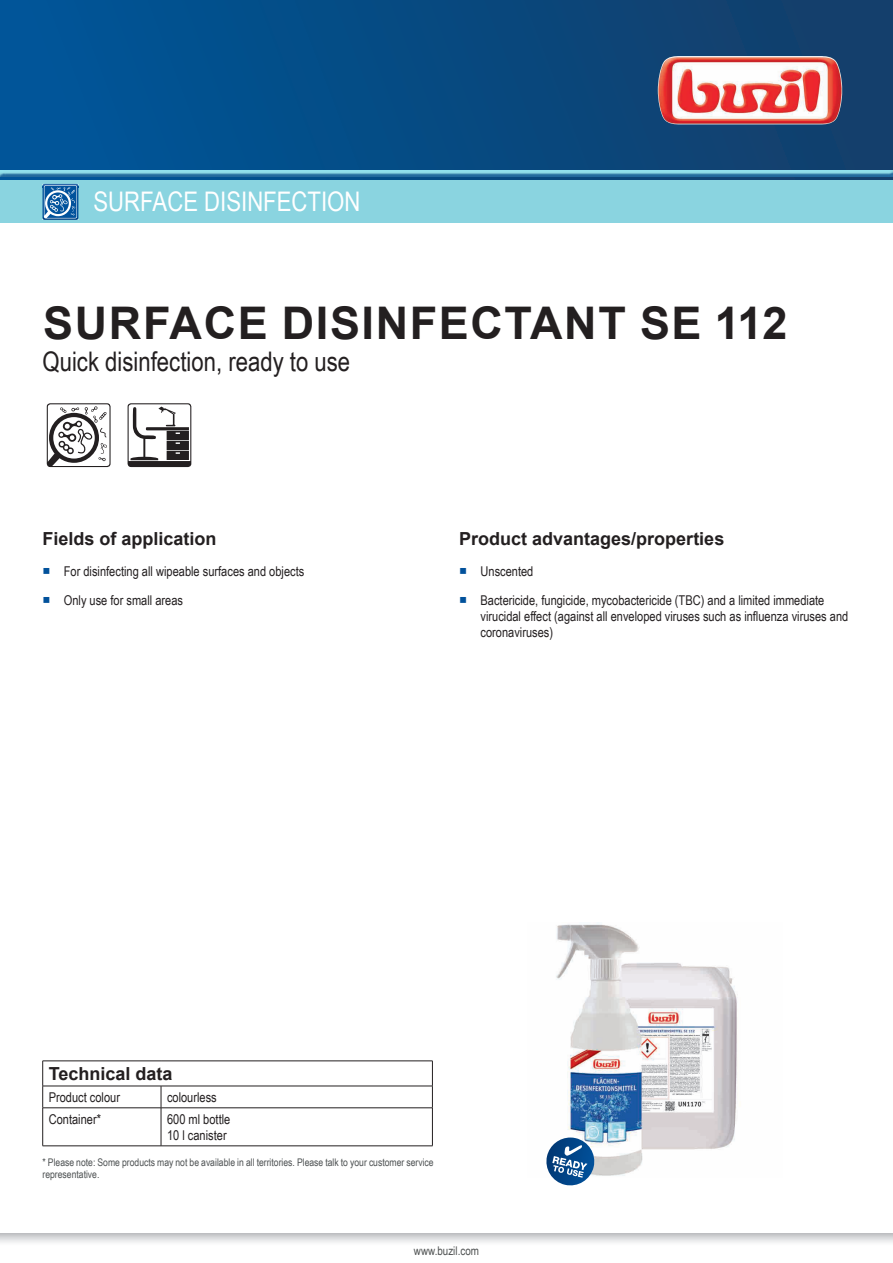
<style>
.page{position:relative;width:893px;height:1263px;background:#fff}
.page>*{position:absolute;margin:0;border:0;box-sizing:border-box;transform-origin:0 0}
.t1{font:700 45px "Arial";letter-spacing:.035em;color:#231f20}
.t2{font:27px "Arial Narrow";color:#231f20}
.t3{font:27px "Arial Narrow";color:#fff}
.t4{font:700 18px "Arial";color:#231f20}
.t5{font:13.5px/16.2px "Arial Narrow";color:#231f20}
.t6{font:12px "Arial Narrow";color:#4e5151}
.t7{font:10.5px/11.7px "Arial Narrow";color:#4d5152}
.s1{font-family:"Arial Unicode MS";color:#01519b}
</style>
<div class="page">
<svg style="left:0;top:1233px;width:893px;height:10px"></svg>
<hr style="left:43px;top:1060px;width:118px;height:1px;background:#231f20">
<hr style="left:161px;top:1060px;width:272px;height:1px;background:#231f20">
<hr style="left:43px;top:1086px;width:118px;height:1px;background:#231f20">
<svg style="left:42px;top:1061px;width:1px;height:46px"></svg>
<hr style="left:161px;top:1086px;width:272px;height:1px;background:#231f20">
<svg style="left:161px;top:1086px;width:1px;height:21px"></svg>
<svg style="left:432px;top:1061px;width:1px;height:46px"></svg>
<hr style="left:43px;top:1107px;width:118px;height:1px;background:#231f20">
<hr style="left:42px;top:1108px;width:1px;height:38px;background:#231f20">
<hr style="left:161px;top:1107px;width:272px;height:1px;background:#231f20">
<hr style="left:161px;top:1108px;width:1px;height:38px;background:#231f20">
<hr style="left:432px;top:1108px;width:1px;height:38px;background:#231f20">
<hr style="left:43px;top:1145px;width:118px;height:1px;background:#231f20">
<hr style="left:161px;top:1145px;width:272px;height:1px;background:#231f20">
<img style="left:556px;top:923px;width:182px;height:253px">
<svg style="left:47px;top:403px;width:64px;height:64px"></svg>
<svg style="left:128px;top:403px;width:63px;height:64px"></svg>
<svg style="left:546px;top:1137px;width:51px;height:49px"></svg>
<div style="left:0;top:0;width:893px;height:180px;background:linear-gradient(to right,#00569a,#143e69)"></div>
<img style="left:658px;top:56px;width:184px;height:68px">
<div style="left:0;top:169px;width:893px;height:8px;background:#015599;opacity:.75"></div>
<div style="left:0;top:180px;width:893px;height:43px;background:#8ad4e0"></div>
<img style="left:43px;top:184px;width:35px;height:36px">
<svg style="left:44px;top:185px;width:35px;height:33px"></svg>
<h2 class="t3" style="left:94px;top:182px;width:268px">SURFACE DISINFECTION</h2>
<h1 class="t1" style="left:43px;top:291px;width:746px">SURFACE DISINFECTANT SE 112</h1>
<h2 class="t2" style="left:43px;top:342px;width:309px">Quick disinfection, ready to use</h2>
<h3 class="t4" style="left:43px;top:526px;width:176px">Fields of application</h3>
<p class="t5" style="left:43px;top:562px;width:263px"><span class="s1">■</span> For disinfecting all wipeable surfaces and objects</p>
<p class="t5" style="left:43px;top:591px;width:142px"><span class="s1">■</span> Only use for small areas</p>
<h3 class="t4" style="left:459px;top:526px;width:267px">Product advantages/properties</h3>
<p class="t5" style="left:459px;top:562px;width:76px"><span class="s1">■</span> Unscented</p>
<p class="t5" style="left:480px;top:591px;width:369px;text-indent:-21px"><span class="s1">■</span> Bactericide, fungicide, mycobactericide (TBC) and a limited immediate virucidal effect (against all enveloped viruses such as influenza viruses and coronaviruses)</p>
<h3 class="t4" style="left:49px;top:1061px;width:125px">Technical data</h3>
<p class="t5" style="left:49px;top:1088px;width:73px">Product colour</p>
<p class="t5" style="left:167px;top:1088px;width:51px">colourless</p>
<p class="t5" style="left:49px;top:1110px;width:54px">Container*</p>
<p class="t5" style="left:167px;top:1110px;width:65px">600 ml bottle<br>10 l canister</p>
<p class="t7" style="left:43px;top:1156px;width:393px">* Please note: Some products may not be available in all territories. Please talk to your customer service representative.</p>
<p class="t6" style="left:414px;top:1242px;width:67px">www.buzil.com</p>
</div>
